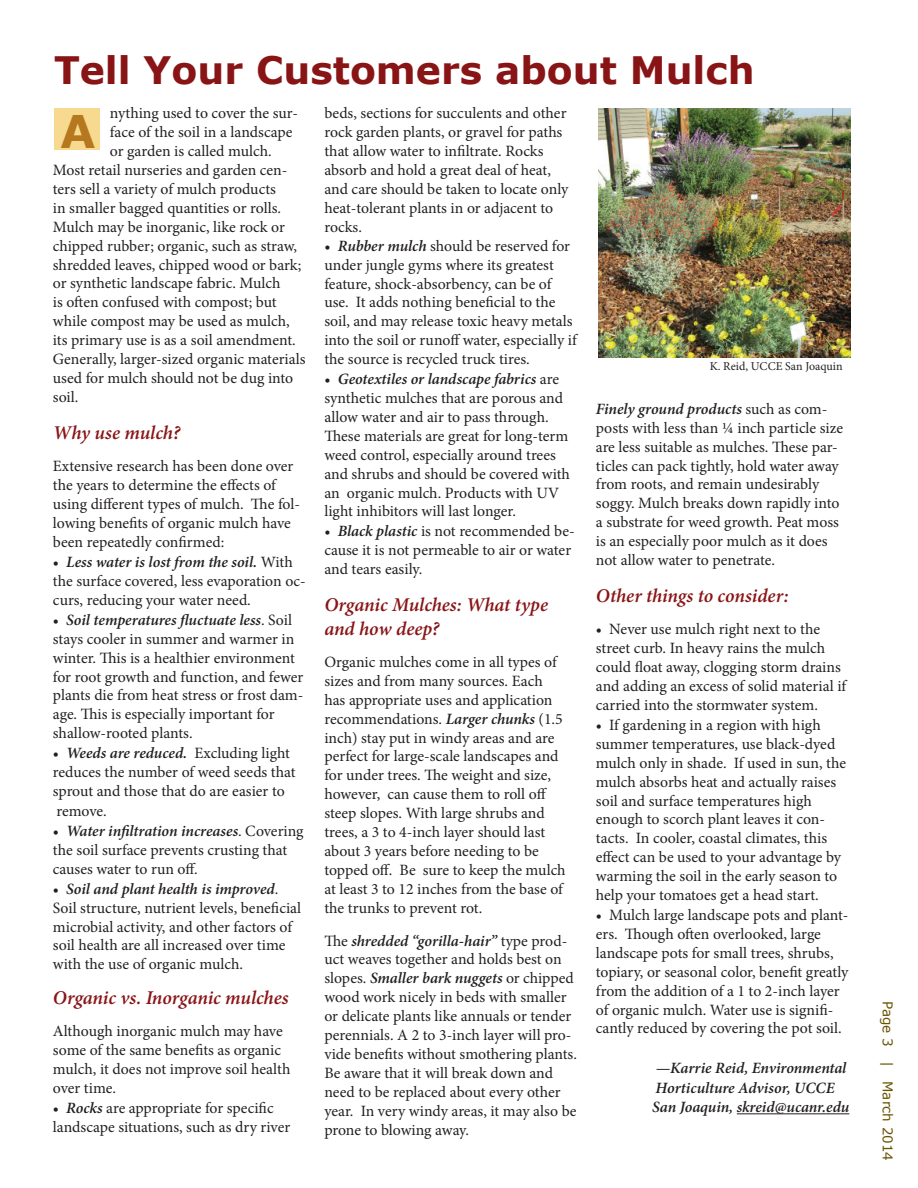
<style>
.page{position:relative;width:918px;height:1188px;background:#fff}
.page>*{position:absolute;margin:0;border:0;box-sizing:border-box;transform-origin:0 0}
.t1{font:700 45px "Verdana";color:#b6781e}
.t2{font:700 37.8px "Verdana";color:#891416}
.t3{font:italic 600 19.5px/23.4px "Minion Pro";letter-spacing:-.005em;color:#891416}
.t4{font:15.75px/18.9px "Minion Pro";color:#231f20}
.t5{font:italic 600 15.75px/19.5px "Minion Pro";letter-spacing:-.005em;color:#231f20}
.t6{font:13.5px "Verdana";color:#685400}
.t7{font:12px "Minion Pro";color:#231f20}
.s1{font-weight:600;font-style:italic}
</style>
<div class="page">
<hr style="left:737px;top:1113px;width:112px;height:1px;background:#231f20">
<div style="left:54px;top:108px;width:45px;height:41px;background:#f7d990"></div>
<img style="left:598px;top:108px;width:252px;height:249px">
<h2 class="t2" style="left:54px;top:44px;width:702px">Tell Your Customers about Mulch</h2>
<p class="t4" style="left:110px;top:104px;width:190px">nything used to cover the sur-</p>
<p class="t4" style="left:110px;top:123px;width:184px">face of the soil in a landscape</p>
<p class="t4" style="left:110px;top:142px;width:163px">or garden is called mulch.</p>
<p class="t4" style="left:53px;top:161px;width:236px">Most retail nurseries and garden cen-</p>
<p class="t4" style="left:53px;top:180px;width:225px">ters sell a variety of mulch products</p>
<p class="t4" style="left:53px;top:198px;width:230px">in smaller bagged quantities or rolls.</p>
<p class="t4" style="left:53px;top:217px;width:234px">Mulch may be inorganic, like rock or</p>
<p class="t4" style="left:53px;top:236px;width:246px">chipped rubber; organic, such as straw,</p>
<p class="t4" style="left:53px;top:255px;width:250px">shredded leaves, chipped wood or bark;</p>
<p class="t4" style="left:53px;top:274px;width:229px">or synthetic landscape fabric. Mulch</p>
<p class="t4" style="left:53px;top:293px;width:225px">is often confused with compost; but</p>
<p class="t4" style="left:53px;top:312px;width:238px">while compost may be used as mulch,</p>
<p class="t4" style="left:53px;top:331px;width:244px">its primary use is as a soil amendment.</p>
<p class="t4" style="left:53px;top:350px;width:254px">Generally, larger-sized organic materials</p>
<p class="t4" style="left:53px;top:369px;width:242px">used for mulch should not be dug into</p>
<p class="t4" style="left:53px;top:387px;width:27px">soil.</p>
<p class="t3" style="left:53px;top:421px;width:129px">Why use mulch?</p>
<p class="t4" style="left:53px;top:457px;width:249px">Extensive research has been done over the years to determine the effects of using different types of mulch. The fol&shy;lowing benefits of organic mulch have been repeatedly confirmed:</p>
<p class="t4" style="left:53px;top:553px;width:254px">• <span class="s1">Less water is lost from the soil.</span> With the surface covered, less evaporation oc&shy;curs, reducing your water need.</p>
<p class="t4" style="left:53px;top:610px;width:252px">• <span class="s1">Soil temperatures fluctuate less</span>. Soil stays cooler in summer and warmer in winter. This is a healthier environment for root growth and function, and fewer plants die from heat stress or frost dam&shy;age. This is especially important for shallow-rooted plants.</p>
<p class="t4" style="left:53px;top:744px;width:244px">• <span class="s1">Weeds are reduced.</span> Excluding light reduces the number of weed seeds that sprout and those that do are easier to remove.</p>
<p class="t4" style="left:53px;top:822px;width:252px">• <span class="s1">Water infiltration increases</span>. Covering the soil surface prevents crusting that causes water to run off.</p>
<p class="t4" style="left:53px;top:879px;width:250px">• <span class="s1">Soil and plant health is improved</span>.<br>Soil structure, nutrient levels, beneficial microbial activity, and other factors of soil health are all increased over time with the use of organic mulch.</p>
<p class="t3" style="left:53px;top:985px;width:237px">Organic vs. Inorganic mulches</p>
<p class="t4" style="left:53px;top:1022px;width:239px">Although inorganic mulch may have some of the same benefits as organic mulch, it does not improve soil health over time.</p>
<p class="t4" style="left:53px;top:1098px;width:239px">• <span class="s1">Rocks</span> are appropriate for specific landscape situations, such as dry river</p>
<p class="t4" style="left:324px;top:104px;width:246px">beds, sections for succulents and other rock garden plants, or gravel for paths that allow water to infiltrate. Rocks absorb and hold a great deal of heat, and care should be taken to locate only heat-tolerant plants in or adjacent to rocks.</p>
<p class="t4" style="left:324px;top:236px;width:254px">• <span class="s1">Rubber mulch</span> should be reserved for under jungle gyms where its greatest feature, shock-absorbency, can be of use. It adds nothing beneficial to the soil, and may release toxic heavy metals into the soil or runoff water, especially if the source is recycled truck tires.</p>
<p class="t4" style="left:324px;top:370px;width:247px">• <span class="s1">Geotextiles or landscape fabrics</span> are synthetic mulches that are porous and allow water and air to pass through.<br>These materials are great for long-term weed control, especially around trees and shrubs and should be covered with an organic mulch. Products with UV light inhibitors will last longer.</p>
<p class="t4" style="left:324px;top:522px;width:252px">• <span class="s1">Black plastic</span> is not recommended be&shy;cause it is not permeable to air or water and tears easily.</p>
<p class="t3" style="left:324px;top:593px;width:225px">Organic Mulches: What type and how deep?</p>
<p class="t4" style="left:324px;top:653px;width:243px">Organic mulches come in all types of sizes and from many sources. Each has appropriate uses and application recommendations. <span class="s1">Larger chunks</span> (1.5 inch) stay put in windy areas and are perfect for large-scale landscapes and for under trees. The weight and size, however, can cause them to roll off steep slopes. With large shrubs and trees, a 3 to 4-inch layer should last about 3 years before needing to be topped off. Be sure to keep the mulch at least 3 to 12 inches from the base of the trunks to prevent rot.</p>
<p class="t4" style="left:324px;top:931px;width:254px">The <span class="s1">shredded “gorilla-hair”</span> type prod&shy;uct weaves together and holds best on slopes. <span class="s1">Smaller bark nuggets</span> or chipped wood work nicely in beds with smaller or delicate plants like annuals or tender perennials. A 2 to 3-inch layer will pro&shy;vide benefits without smothering plants.<br>Be aware that it will break down and need to be replaced about every other year. In very windy areas, it may also be prone to blowing away.</p>
<h1 class="t1" style="left:60px;top:100px;width:36px">A</h1>
<p class="t7" style="left:710px;top:358px;width:134px">K. Reid, UCCE San Joaquin</p>
<p class="t4" style="left:596px;top:399px;width:249px"><span class="s1">Finely ground products</span> such as com&shy;posts with less than ¼ inch particle size are less suitable as mulches. These par&shy;ticles can pack tightly, hold water away from roots, and remain undesirably soggy. Mulch breaks down rapidly into a substrate for weed growth. Peat moss is an especially poor mulch as it does not allow water to penetrate.</p>
<p class="t3" style="left:596px;top:584px;width:194px">Other things to consider:</p>
<p class="t4" style="left:596px;top:620px;width:252px">• Never use mulch right next to the street curb. In heavy rains the mulch could float away, clogging storm drains and adding an excess of solid material if carried into the stormwater system.</p>
<p class="t4" style="left:596px;top:716px;width:252px">• If gardening in a region with high summer temperatures, use black-dyed mulch only in shade. If used in sun, the mulch absorbs heat and actually raises soil and surface temperatures high enough to scorch plant leaves it con&shy;tacts. In cooler, coastal climates, this effect can be used to your advantage by warming the soil in the early season to help your tomatoes get a head start.</p>
<p class="t4" style="left:596px;top:906px;width:254px">• Mulch large landscape pots and plant&shy;ers. Though often overlooked, large landscape pots for small trees, shrubs, topiary, or seasonal color, benefit greatly from the addition of a 1 to 2-inch layer of organic mulch. Water use is signifi&shy;cantly reduced by covering the pot soil.</p>
<p class="t5" style="left:652px;top:1058px;width:199px">—Karrie Reid, Environmental<br>Horticulture Advisor, UCCE<br>San Joaquin, skreid@ucanr.edu</p>
<p class="t6" style="left:897px;top:1001px;width:162px;rotate:90deg">Page 3 | March 2014</p>
</div>
